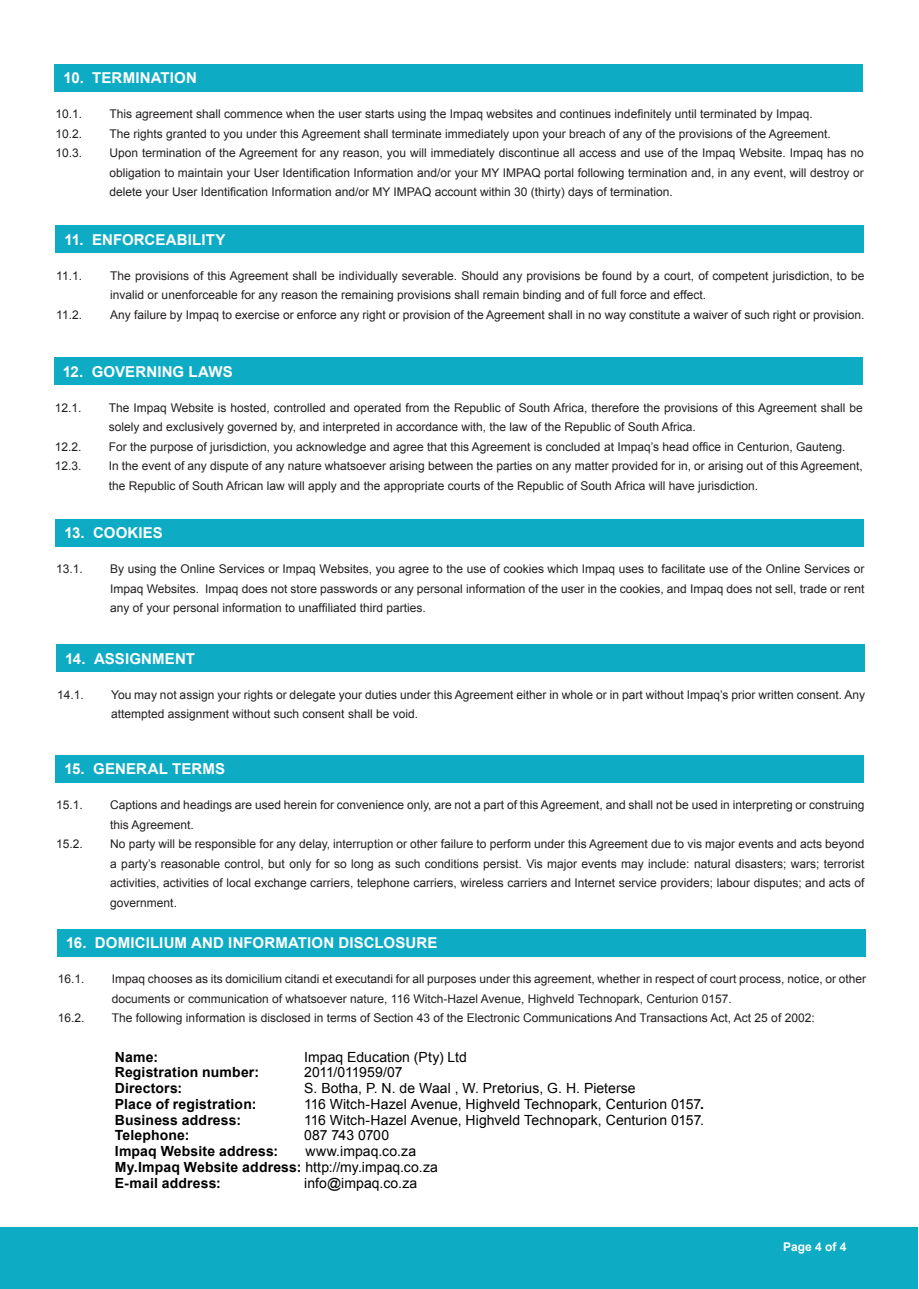
<style>
.page{position:relative;width:919px;height:1289px;background:#fff}
.page>*{position:absolute;margin:0;border:0;box-sizing:border-box;transform-origin:0 0}
.t1{font:700 15px "Arial";letter-spacing:.01em;color:#fff}
.t2{font:13.95px "Arial";letter-spacing:.005em;color:#000}
.t3{font:700 13.95px/15.8px "Arial";letter-spacing:.01em;color:#000}
.t4{font:13.95px "Arial";letter-spacing:-.02em;color:#000}
.t5{font:12px/19.5px "Arial";color:#231f20}
.t6{font:700 12px "Arial";color:#fff}
.s1{font-weight:700}
.s2{font-weight:400}
</style>
<div class="page">
<div style="left:0;top:1227px;width:917px;height:61px;background:#0eacc4"></div>
<div style="left:55px;top:64px;width:807px;height:27px;background:#0eacc4"></div>
<div style="left:55px;top:225px;width:808px;height:28px;background:#0eacc4"></div>
<div style="left:54px;top:357px;width:808px;height:28px;background:#0eacc4"></div>
<div style="left:55px;top:519px;width:808px;height:27px;background:#0eacc4"></div>
<div style="left:56px;top:644px;width:808px;height:28px;background:#0eacc4"></div>
<div style="left:55px;top:755px;width:808px;height:27px;background:#0eacc4"></div>
<div style="left:57px;top:929px;width:808px;height:27px;background:#0eacc4"></div>
<p class="t1" style="left:63px;top:68px;width:135px">10. TERMINATION</p>
<p class="t5" style="left:55px;top:104px;width:28px">10.1.</p>
<p class="t5" style="left:109px;top:104px;width:704px">This agreement shall commence when the user starts using the Impaq websites and continues indefinitely until terminated by Impaq.</p>
<p class="t5" style="left:55px;top:124px;width:28px">10.2.</p>
<p class="t5" style="left:109px;top:124px;width:723px">The rights granted to you under this Agreement shall terminate immediately upon your breach of any of the provisions of the Agreement.</p>
<p class="t5" style="left:55px;top:143px;width:28px">10.3.</p>
<p class="t5" style="left:109px;top:143px;width:755px;text-align:justify">Upon termination of the Agreement for any reason, you will immediately discontinue all access and use of the Impaq Website. Impaq has no obligation to maintain your User Identification Information and/or your MY IMPAQ portal following termination and, in any event, will destroy or delete your User Identification Information and/or MY IMPAQ account within 30 (thirty) days of termination.</p>
<p class="t1" style="left:64px;top:229px;width:163px">11. ENFORCEABILITY</p>
<p class="t5" style="left:56px;top:266px;width:27px">11.1.</p>
<p class="t5" style="left:110px;top:266px;width:755px">The provisions of this Agreement shall be individually severable. Should any provisions be found by a court, of competent jurisdiction, to be invalid or unenforceable for any reason the remaining provisions shall remain binding and of full force and effect.</p>
<p class="t5" style="left:56px;top:305px;width:27px">11.2.</p>
<p class="t5" style="left:110px;top:305px;width:755px">Any failure by Impaq to exercise or enforce any right or provision of the Agreement shall in no way constitute a waiver of such right or provision.</p>
<p class="t1" style="left:63px;top:361px;width:171px">12. GOVERNING LAWS</p>
<p class="t5" style="left:55px;top:398px;width:28px">12.1.</p>
<p class="t5" style="left:109px;top:398px;width:755px">The Impaq Website is hosted, controlled and operated from the Republic of South Africa, therefore the provisions of this Agreement shall be solely and exclusively governed by, and interpreted in accordance with, the law of the Republic of South Africa.</p>
<p class="t5" style="left:55px;top:437px;width:28px">12.2.</p>
<p class="t5" style="left:109px;top:437px;width:738px">For the purpose of jurisdiction, you acknowledge and agree that this Agreement is concluded at Impaq’s head office in Centurion, Gauteng.</p>
<p class="t5" style="left:55px;top:456px;width:28px">12.3.</p>
<p class="t5" style="left:109px;top:456px;width:755px">In the event of any dispute of any nature whatsoever arising between the parties on any matter provided for in, or arising out of this Agreement, the Republic of South African law will apply and the appropriate courts of the Republic of South Africa will have jurisdiction.</p>
<p class="t1" style="left:64px;top:523px;width:100px">13. COOKIES</p>
<p class="t5" style="left:56px;top:559px;width:28px">13.1.</p>
<p class="t5" style="left:110px;top:559px;width:755px;text-align:justify">By using the Online Services or Impaq Websites, you agree to the use of cookies which Impaq uses to facilitate use of the Online Services or Impaq Websites. Impaq does not store passwords or any personal information of the user in the cookies, and Impaq does not sell, trade or rent any of your personal information to unaffiliated third parties.</p>
<p class="t1" style="left:65px;top:648px;width:131px">14. ASSIGNMENT</p>
<p class="t5" style="left:57px;top:685px;width:28px">14.1.</p>
<p class="t5" style="left:111px;top:685px;width:755px">You may not assign your rights or delegate your duties under this Agreement either in whole or in part without Impaq’s prior written consent. Any attempted assignment without such consent shall be void.</p>
<p class="t1" style="left:64px;top:759px;width:162px">15. GENERAL TERMS</p>
<p class="t5" style="left:56px;top:795px;width:28px">15.1.</p>
<p class="t5" style="left:110px;top:795px;width:755px">Captions and headings are used herein for convenience only, are not a part of this Agreement, and shall not be used in interpreting or construing this Agreement.</p>
<p class="t5" style="left:56px;top:834px;width:28px">15.2.</p>
<p class="t5" style="left:110px;top:834px;width:755px;text-align:justify">No party will be responsible for any delay, interruption or other failure to perform under this Agreement due to vis major events and acts beyond a party’s reasonable control, but only for so long as such conditions persist. Vis major events may include: natural disasters; wars; terrorist activities, activities of local exchange carriers, telephone carriers, wireless carriers and Internet service providers; labour disputes; and acts of government.</p>
<p class="t1" style="left:66px;top:932px;width:373px">16. DOMICILIUM AND INFORMATION DISCLOSURE</p>
<p class="t5" style="left:58px;top:969px;width:28px">16.1.</p>
<p class="t5" style="left:112px;top:969px;width:755px">Impaq chooses as its domicilium citandi et executandi for all purposes under this agreement, whether in respect of court process, notice, or other documents or communication of whatsoever nature, 116 Witch-Hazel Avenue, Highveld Technopark, Centurion 0157.</p>
<p class="t5" style="left:58px;top:1008px;width:28px">16.2.</p>
<p class="t5" style="left:112px;top:1008px;width:704px">The following information is disclosed in terms of Section 43 of the Electronic Communications And Transactions Act, Act 25 of 2002:</p>
<p class="t3" style="left:115px;top:1049px;width:45px">Name:</p>
<p class="t2" style="left:304px;top:1047px;width:164px">Impaq Education (Pty) Ltd</p>
<p class="t3" style="left:115px;top:1064px;width:146px">Registration number:</p>
<p class="t4" style="left:304px;top:1063px;width:100px">2011/011959/07</p>
<p class="t3" style="left:115px;top:1080px;width:69px">Directors:</p>
<p class="t2" style="left:304px;top:1079px;width:333px">S. Botha, P. N. de Waal , W. Pretorius, G. H. Pieterse</p>
<p class="t3" style="left:115px;top:1096px;width:143px">Place of registration:</p>
<p class="t2" style="left:304px;top:1094px;width:401px">116 Witch-Hazel Avenue, Highveld Technopark, Centurion 0157<span class="s1">.</span></p>
<p class="t3" style="left:115px;top:1112px;width:128px">Business address:</p>
<p class="t2" style="left:304px;top:1110px;width:401px">116 Witch-Hazel Avenue, Highveld Technopark, Centurion 0157.</p>
<p class="t3" style="left:115px;top:1127px;width:76px">Telephone:</p>
<p class="t2" style="left:304px;top:1126px;width:87px">087 743 0700</p>
<p class="t3" style="left:115px;top:1143px;width:165px">Impaq Website address:</p>
<p class="t3" style="left:115px;top:1143px;width:324px;text-indent:190px"><span class="s2">www.impaq.co.za<br></span>My.Impaq Website address: <span class="s2">http://my.impaq.co.za<br></span>E-mail address:</p>
<p class="t2" style="left:304px;top:1173px;width:115px">info@impaq.co.za</p>
<p class="t6" style="left:783px;top:1238px;width:65px">Page 4 of 4</p>
</div>
